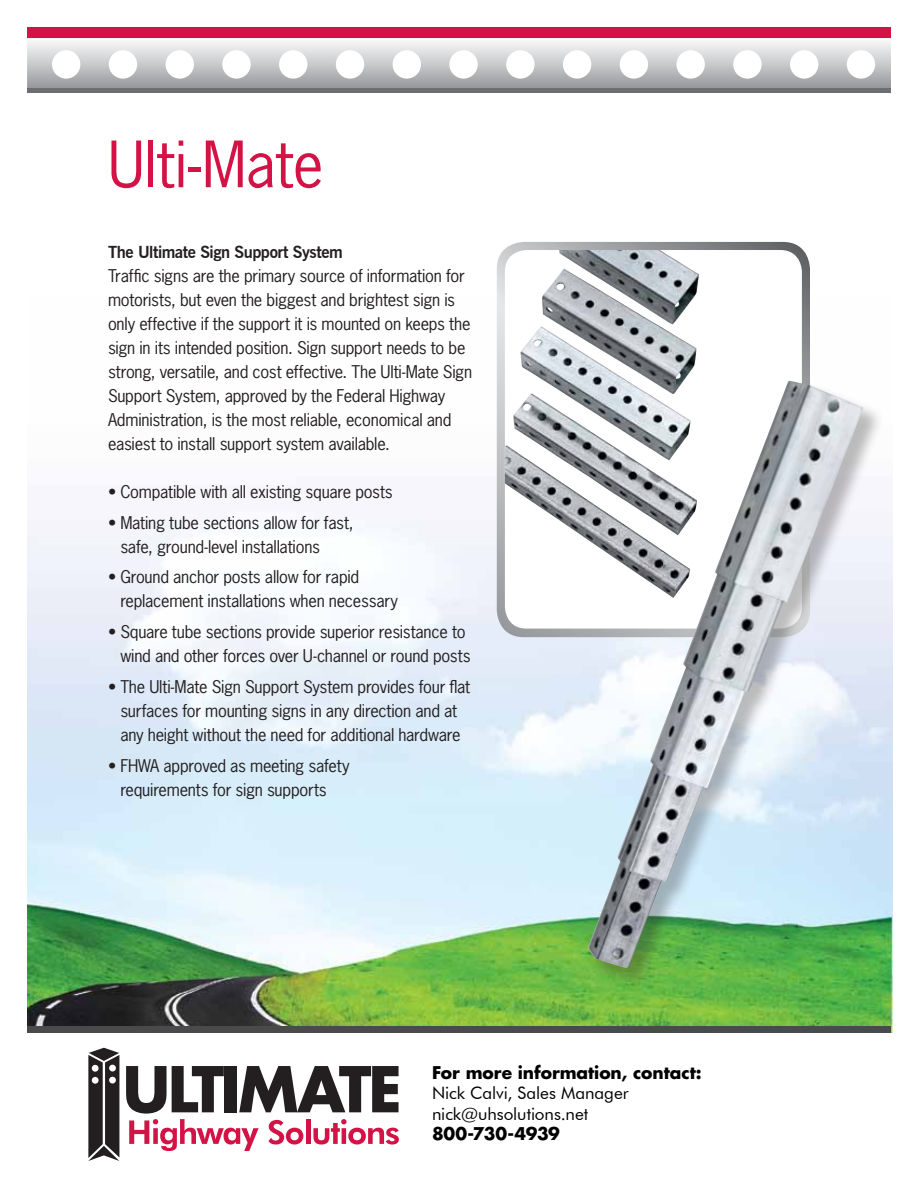
<style>
.page{position:relative;width:918px;height:1188px;background:#fff}
.page>*{position:absolute;margin:0;border:0;box-sizing:border-box;transform-origin:0 0}
.t1{font:60px "News Gothic";letter-spacing:-.005em;color:#d31245}
.t2{font:17.1px/20.5px "Futura BT";letter-spacing:-.005em;color:#000}
.t3{font:700 17.1px "Futura";letter-spacing:-.005em;color:#000}
.t4{font:700 17.1px "Futura";letter-spacing:-.025em;color:#000}
.t5{font:16.5px/24px "News Gothic";letter-spacing:-.015em;color:#231f20}
.t6{font:700 16.5px "News Gothic BT";letter-spacing:-.025em;color:#231f20}
</style>
<div class="page">
<img style="left:27px;top:389px;width:865px;height:644px">
<svg style="left:126px;top:1066px;width:273px;height:85px"></svg>
<svg style="left:88px;top:1048px;width:31px;height:113px;background:#474445"></svg>
<div style="left:92px;top:1065px;width:7px;height:7px;background:#fff;border-radius:50%"></div>
<div style="left:109px;top:1065px;width:7px;height:6px;background:#fff;border-radius:50%"></div>
<div style="left:92px;top:1077px;width:7px;height:7px;background:#fff;border-radius:50%"></div>
<div style="left:109px;top:1077px;width:7px;height:7px;background:#fff;border-radius:50%"></div>
<div style="left:27px;top:27px;width:864px;height:11px;background:#d31245"></div>
<svg style="left:27px;top:38px;width:864px;height:50px"></svg>
<div style="left:27px;top:88px;width:863px;height:5px;background:#6d6e71"></div>
<div style="left:27px;top:1026px;width:864px;height:7px;background:#4a4a4a"></div>
<svg style="left:497px;top:242px;width:313px;height:395px;background:#a8a9ac"></svg>
<div style="left:505px;top:250px;width:297px;height:379px;background:#fff;border-radius:22px"></div>
<img style="left:505px;top:250px;width:194px;height:289px">
<div style="left:587px;top:380px;width:297px;height:609px;background:#231f20;opacity:.3"></div>
<img style="left:588px;top:381px;width:276px;height:587px">
<h1 class="t1" style="left:108px;top:126px;width:217px">Ulti-Mate</h1>
<p class="t6" style="left:108px;top:242px;width:236px">The Ultimate Sign Support System</p>
<p class="t5" style="left:108px;top:263px;width:366px">Traffic signs are the primary source of information for motorists, but even the biggest and brightest sign is only effective if the support it is mounted on keeps the sign in its intended position. Sign support needs to be strong, versatile, and cost effective. The Ulti-Mate Sign Support System, approved by the Federal Highway Administration, is the most reliable, economical and easiest to install support system available.</p>
<p class="t5" style="left:108px;top:479px;width:286px">• Compatible with all existing square posts</p>
<p class="t5" style="left:120px;top:510px;width:235px;text-indent:-12px">• Mating tube sections allow for fast, safe, ground-level installations</p>
<p class="t5" style="left:120px;top:565px;width:279px;text-indent:-12px">• Ground anchor posts allow for rapid replacement installations when necessary</p>
<p class="t5" style="left:120px;top:619px;width:352px;text-indent:-12px">• Square tube sections provide superior resistance to wind and other forces over U-channel or round posts</p>
<p class="t5" style="left:108px;top:674px;width:364px;text-align:center">• The Ulti-Mate Sign Support System provides four flat surfaces for mounting signs in any direction and at any height without the need for additional hardware</p>
<p class="t5" style="left:120px;top:753px;width:231px;text-indent:-12px">• FHWA approved as meeting safety requirements for sign supports</p>
<p class="t3" style="left:432px;top:1060px;width:271px">For more information, contact:</p>
<p class="t2" style="left:432px;top:1083px;width:198px">Nick Calvi, Sales Manager nick@uhsolutions.net</p>
<p class="t4" style="left:432px;top:1122px;width:130px">800-730-4939</p>
</div>
